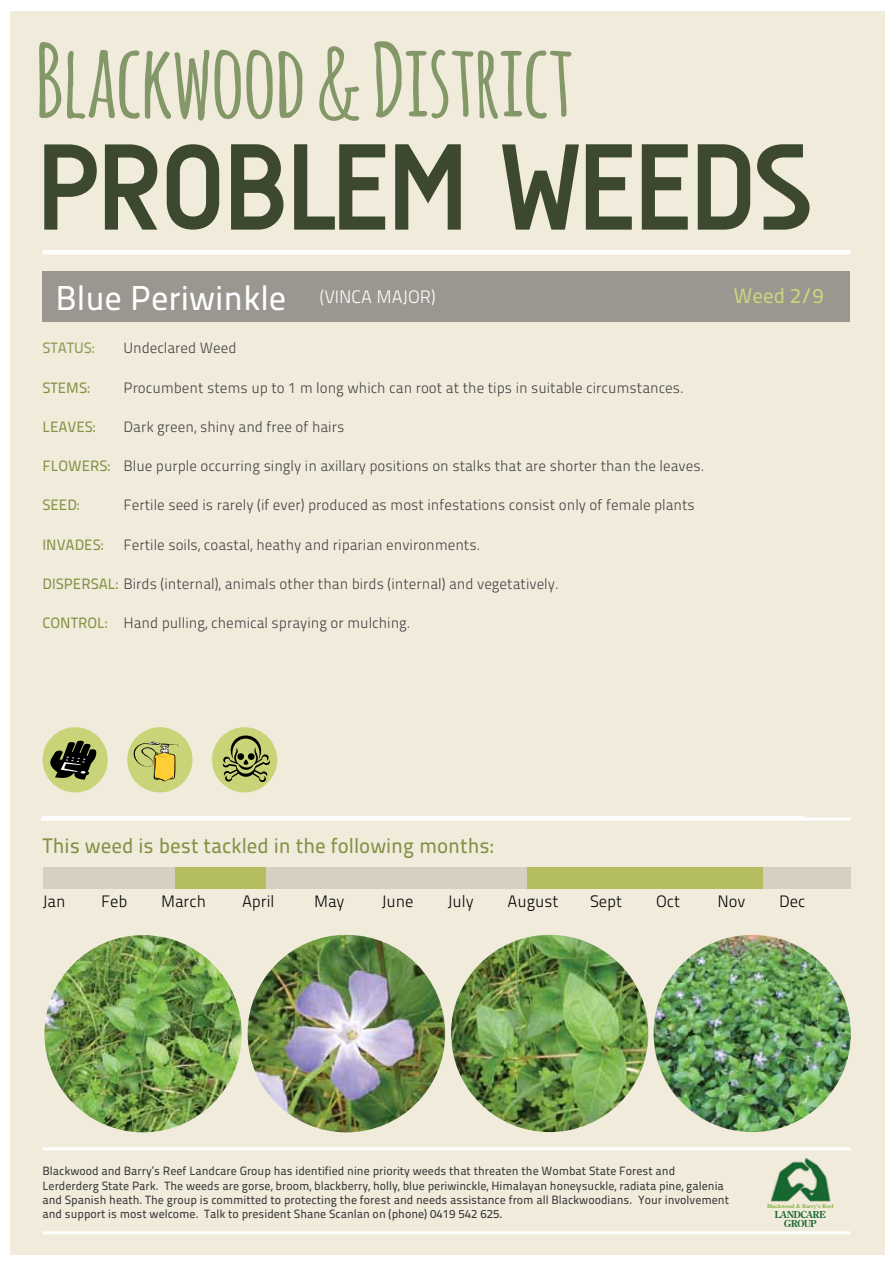
<style>
.page{position:relative;width:893px;height:1263px;background:#fff}
.page>*{position:absolute;margin:0;border:0;box-sizing:border-box;transform-origin:0 0}
.t1{font:700 124.95px "A Udimat";letter-spacing:-.025em;color:#3c492e}
.t2{font:700 100.2px "Amatic";color:#849768}
.t3{font:34.5px "Titillium Maps 26 L 500 wt";color:#fff}
.t4{font:21px "Titillium Maps 26 L 500 wt";color:#839246}
.t5{font:21px "Titillium Maps 26 L 500 wt";color:#cad67f}
.t6{font:16.5px "Titillium Maps 26 L 250 wt";color:#000}
.t7{font:15px "Titillium Maps 26 L 250 wt";color:#414042}
.t8{font:15px "Titillium Maps 26 L 500 wt";color:#839246}
.t9{font:15px "Titillium Maps 26 L 500 wt";color:#8d9a55}
.t10{font:12px/14.4px "Titillium Maps 26 L 500 wt";color:#383839}
.t11{font:700 9.75px/8.2px "Century Oldstyle BT";letter-spacing:-.07em;color:#1a7039;text-align:center}
.t12{font:700 5.4px "Century Oldstyle BT";color:#81b73a}
.s1{font-family:"Titillium Maps 26 L 500 wt";color:#839246}
</style>
<div class="page">
<div style="left:10px;top:11px;width:874px;height:1243px;background:#f1ebdb"></div>
<hr style="left:43px;top:1147px;width:807px;height:3px;background:#fff">
<hr style="left:43px;top:1231px;width:807px;height:3px;background:#fff">
<hr style="left:43px;top:250px;width:807px;height:4px;background:#fff">
<img style="left:770px;top:1158px;width:61px;height:43px">
<hr style="left:41px;top:817px;width:809px;height:3px;background:#fff">
<hr style="left:43px;top:816px;width:762px;height:1px;background:#fff">
<div style="left:43px;top:271px;width:807px;height:51px;background:#99978f"></div>
<div style="left:127px;top:727px;width:65px;height:65px;background:#c9d478;border-radius:50%"></div>
<div style="left:212px;top:727px;width:65px;height:65px;background:#c9d478;border-radius:50%"></div>
<svg style="left:223px;top:735px;width:47px;height:47px"></svg>
<svg style="left:133px;top:742px;width:46px;height:39px"></svg>
<div style="left:43px;top:727px;width:65px;height:65px;background:#c9d478;border-radius:50%"></div>
<svg style="left:50px;top:741px;width:46px;height:38px"></svg>
<img style="left:451px;top:935px;width:197px;height:197px;border-radius:99px">
<img style="left:654px;top:935px;width:197px;height:197px;border-radius:99px">
<img style="left:44px;top:935px;width:198px;height:197px;border-radius:99px">
<img style="left:248px;top:935px;width:197px;height:197px;border-radius:99px">
<div style="left:43px;top:867px;width:807px;height:22px;background:#d6cfc2"></div>
<div style="left:175px;top:867px;width:91px;height:22px;background:#b4be61"></div>
<div style="left:527px;top:867px;width:235px;height:22px;background:#b4be61"></div>
<h2 class="t2" style="left:36px;top:9px;width:539px">Blackwood &amp; District</h2>
<h1 class="t1" style="left:36px;top:117px;width:779px">PROBLEM WEEDS</h1>
<h3 class="t3" style="left:56px;top:272px;width:382px">Blue Periwinkle <sup>(VINCA</sup> <sup>MAJOR)</sup></h3>
<h3 class="t5" style="left:733px;top:280px;width:92px">Weed 2/9</h3>
<p class="t9" style="left:43px;top:337px;width:54px">STATUS:</p>
<p class="t7" style="left:124px;top:337px;width:114px">Undeclared Weed</p>
<p class="t8" style="left:43px;top:376px;width:49px">STEMS:</p>
<p class="t7" style="left:124px;top:376px;width:562px">Procumbent stems up to 1 m long which can root at the tips in suitable circumstances.</p>
<p class="t8" style="left:43px;top:415px;width:55px">LEAVES:</p>
<p class="t7" style="left:124px;top:415px;width:222px">Dark green, shiny and free of hairs</p>
<p class="t7" style="left:43px;top:455px;width:663px"><span class="s1">FLOWERS:</span> Blue purple occurring singly in axillary positions on stalks that are shorter than the leaves.</p>
<p class="t8" style="left:43px;top:494px;width:39px">SEED:</p>
<p class="t7" style="left:124px;top:494px;width:573px">Fertile seed is rarely (if ever) produced as most infestations consist only of female plants</p>
<p class="t8" style="left:43px;top:533px;width:62px">INVADES:</p>
<p class="t7" style="left:124px;top:533px;width:358px">Fertile soils, coastal, heathy and riparian environments.</p>
<p class="t7" style="left:43px;top:573px;width:518px"><span class="s1">DISPERSAL:</span> Birds (internal), animals other than birds (internal) and vegetatively.</p>
<p class="t7" style="left:43px;top:612px;width:370px"><span class="s1">CONTROL:</span> Hand pulling, chemical spraying or mulching.</p>
<h3 class="t4" style="left:43px;top:830px;width:453px">This weed is best tackled in the following months:</h3>
<p class="t6" style="left:43px;top:889px;width:25px">Jan</p>
<p class="t6" style="left:101px;top:889px;width:28px">Feb</p>
<p class="t6" style="left:161px;top:889px;width:46px">March</p>
<p class="t6" style="left:242px;top:889px;width:34px">April</p>
<p class="t6" style="left:314px;top:889px;width:32px">May</p>
<p class="t6" style="left:382px;top:889px;width:34px">June</p>
<p class="t6" style="left:448px;top:889px;width:28px">July</p>
<p class="t6" style="left:508px;top:889px;width:52px">August</p>
<p class="t6" style="left:590px;top:889px;width:34px">Sept</p>
<p class="t6" style="left:656px;top:889px;width:26px">Oct</p>
<p class="t6" style="left:718px;top:889px;width:30px">Nov</p>
<p class="t6" style="left:779px;top:889px;width:28px">Dec</p>
<p class="t10" style="left:43px;top:1163px;width:688px">Blackwood and Barry’s Reef Landcare Group has identified nine priority weeds that threaten the Wombat State Forest and Lerderderg State Park. The weeds are gorse, broom, blackberry, holly, blue periwinckle, Himalayan honeysuckle, radiata pine, galenia and Spanish heath. The group is committed to protecting the forest and needs assistance from all Blackwoodians. Your involvement and support is most welcome. Talk to president Shane Scanlan on (phone) 0419 542 625.</p>
<p class="t12" style="left:767px;top:1203px;width:68px">Blackwood &amp; Barry’s Reef</p>
<p class="t11" style="left:774px;top:1210px;width:53px">LANDCARE<br>GROUP</p>
</div>
